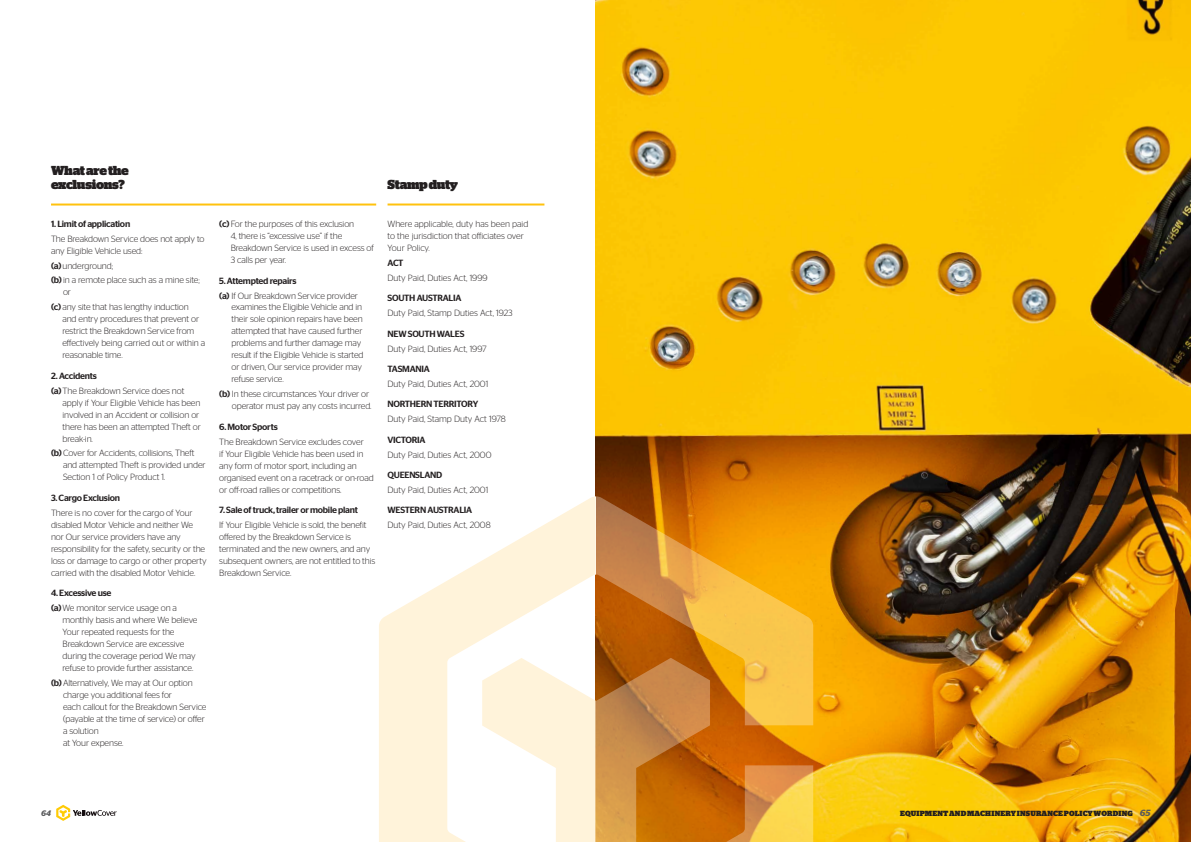
<style>
.page{position:relative;width:1191px;height:842px;background:#fff}
.page>*{position:absolute;margin:0;border:0;box-sizing:border-box;transform-origin:0 0}
.t1{font:900 13px/14px "Stag";letter-spacing:-.025em;color:#231f20}
.t2{font:300 9px/12px "Stag Sans";letter-spacing:-.01em;color:#231f20}
.t3{font:500 9px "Stag Sans";letter-spacing:-.03em;color:#231f20}
.t4{font:italic 600 8px "Stag Sans";color:#58595b}
.t5{font:900 7.5px "Stag";letter-spacing:.015em;color:#231f20}
.s1{font-weight:500}
.s2{font-family:"Stag Sans";font-weight:600;font-style:italic;font-size:9px;color:#58595b}
</style>
<div class="page">
<img style="left:595px;top:0;width:596px;height:842px">
<svg style="left:379px;top:496px;width:216px;height:346px;fill:#fff3da"></svg>
<svg style="left:482px;top:658px;width:113px;height:184px"></svg>
<svg style="left:595px;top:496px;width:218px;height:346px;background:#d78b27"></svg>
<svg style="left:56px;top:805px;width:61px;height:16px"></svg>
<hr style="left:51px;top:204px;width:325px;height:2px;background:#ffc20e">
<hr style="left:387px;top:203px;width:157px;height:2px;background:#ffc20e">
<h1 class="t1" style="left:51px;top:163px;width:79px">What are the exclusions?</h1>
<p class="t3" style="left:51px;top:219px;width:81px">1. Limit of application</p>
<p class="t2" style="left:51px;top:232px;width:155px">The Breakdown Service does not apply to any Eligible Vehicle used:</p>
<p class="t2" style="left:51px;top:258px;width:150px;line-height:14.8px"><span class="s1">(a)</span> underground;<br><span class="s1">(b)</span> in a remote place such as a mine site;</p>
<p class="t2" style="left:51px;top:285px;width:139px;line-height:14.8px;text-indent:12px">or<br><span class="s1">(c)</span> any site that has lengthy induction</p>
<p class="t2" style="left:62px;top:313px;width:144px">and entry procedures that prevent or restrict the Breakdown Service from effectively being carried out or within a reasonable time.</p>
<p class="t2" style="left:51px;top:368px;width:135px;line-height:14.8px"><span class="s1">2. Accidents<br>(a)</span> The Breakdown Service does not</p>
<p class="t2" style="left:63px;top:396px;width:140px">apply if Your Eligible Vehicle has been involved in an Accident or collision or there has been an attempted Theft or break-in.</p>
<p class="t2" style="left:63px;top:447px;width:144px;text-indent:-12px"><span class="s1">(b)</span> Cover for Accidents, collisions, Theft and attempted Theft is provided under<br>Section 1 of Policy Product 1.</p>
<p class="t3" style="left:51px;top:493px;width:71px">3. Cargo Exclusion</p>
<p class="t2" style="left:51px;top:506px;width:157px">There is no cover for the cargo of Your disabled Motor Vehicle and neither We nor Our service providers have any responsibility for the safety, security or the loss or damage to cargo or other property carried with the disabled Motor Vehicle.</p>
<p class="t2" style="left:51px;top:586px;width:127px;line-height:14.8px"><span class="s1">4. Excessive use<br>(a)</span> We monitor service usage on a</p>
<p class="t2" style="left:63px;top:614px;width:136px">monthly basis and where We believe Your repeated requests for the Breakdown Service are excessive during the coverage period We may refuse to provide further assistance.</p>
<p class="t2" style="left:63px;top:677px;width:145px;text-indent:-12px"><span class="s1">(b)</span> Alternatively, We may at Our option charge you additional fees for<br>each callout for the Breakdown Service (payable at the time of service) or offer a solution<br>at Your expense.</p>
<p class="t2" style="left:231px;top:218px;width:145px;text-indent:-11px"><span class="s1">(c)</span> For the purposes of this exclusion<br>4, there is “excessive use” if the<br>Breakdown Service is used in excess of<br>3 calls per year.</p>
<p class="t2" style="left:219px;top:273px;width:140px;line-height:14.8px"><span class="s1">5. Attempted repairs<br>(a)</span> If Our Breakdown Service provider</p>
<p class="t2" style="left:231px;top:301px;width:134px">examines the Eligible Vehicle and in their sole opinion repairs have been attempted that have caused further problems and further damage may result if the Eligible Vehicle is started or driven, Our service provider may refuse service.</p>
<p class="t2" style="left:219px;top:388px;width:154px;text-align:right"><span class="s1">(b)</span> In these circumstances Your driver or operator must pay any costs incurred.</p>
<p class="t3" style="left:219px;top:421px;width:60px">6. Motor Sports</p>
<p class="t2" style="left:219px;top:435px;width:156px">The Breakdown Service excludes cover<br>if Your Eligible Vehicle has been used in any form of motor sport, including an organised event on a racetrack or on-road or off-road rallies or competitions.</p>
<p class="t3" style="left:219px;top:505px;width:140px">7. Sale of truck, trailer or mobile plant</p>
<p class="t2" style="left:219px;top:519px;width:157px">If Your Eligible Vehicle is sold, the benefit offered by the Breakdown Service is terminated and the new owners, and any subsequent owners, are not entitled to this Breakdown Service.</p>
<h1 class="t1" style="left:387px;top:177px;width:72px">Stamp duty</h1>
<p class="t2" style="left:387px;top:218px;width:142px">Where applicable, duty has been paid to the jurisdiction that officiates over<br>Your Policy.</p>
<p class="t3" style="left:387px;top:258px;width:18px">ACT</p>
<p class="t2" style="left:387px;top:272px;width:101px">Duty Paid, Duties Act, 1999</p>
<p class="t3" style="left:387px;top:293px;width:75px">SOUTH AUSTRALIA</p>
<p class="t2" style="left:387px;top:307px;width:127px">Duty Paid, Stamp Duties Act, 1923</p>
<p class="t3" style="left:387px;top:328px;width:78px">NEW SOUTH WALES</p>
<p class="t2" style="left:387px;top:342px;width:101px">Duty Paid, Duties Act, 1997</p>
<p class="t3" style="left:387px;top:364px;width:44px">TASMANIA</p>
<p class="t2" style="left:387px;top:378px;width:102px">Duty Paid, Duties Act, 2001</p>
<p class="t3" style="left:387px;top:399px;width:92px">NORTHERN TERRITORY</p>
<p class="t2" style="left:387px;top:413px;width:120px">Duty Paid, Stamp Duty Act 1978</p>
<p class="t3" style="left:387px;top:434px;width:39px">VICTORIA</p>
<p class="t2" style="left:387px;top:448px;width:105px">Duty Paid, Duties Act, 2000</p>
<p class="t3" style="left:387px;top:470px;width:56px">QUEENSLAND</p>
<p class="t2" style="left:387px;top:484px;width:102px">Duty Paid, Duties Act, 2001</p>
<p class="t3" style="left:387px;top:505px;width:86px">WESTERN AUSTRALIA</p>
<p class="t2" style="left:387px;top:519px;width:105px">Duty Paid, Duties Act, 2008</p>
<p class="t4" style="left:41px;top:808px;width:11px">64</p>
<p class="t5" style="left:900px;top:809px;width:252px">EQUIPMENT AND MACHINERY INSURANCE POLICY WORDING <span class="s2">65</span></p>
</div>
